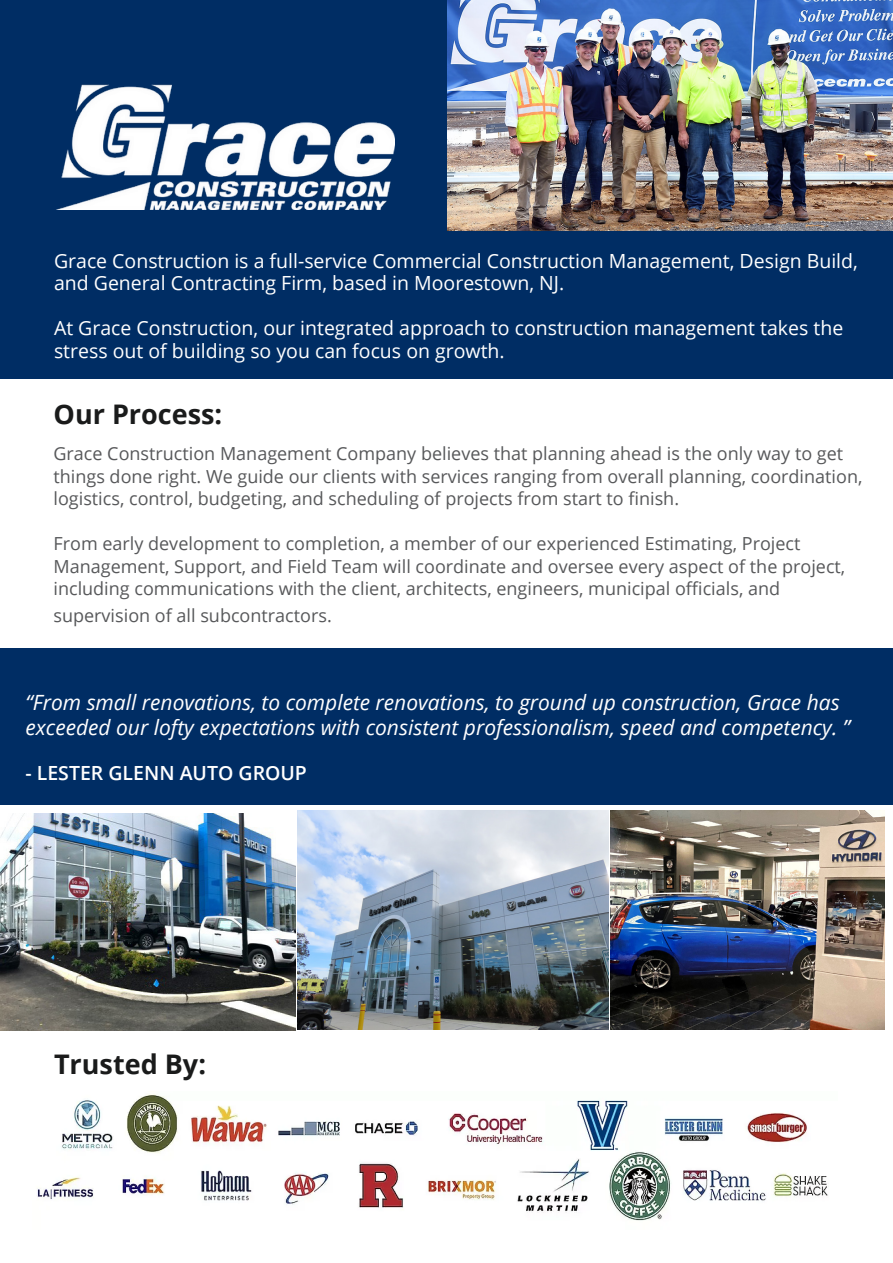
<style>
.page{position:relative;width:893px;height:1263px;background:#fff}
.page>*{position:absolute;margin:0;border:0;box-sizing:border-box;transform-origin:0 0}
.text_italic_bold__b{font:700 27px "Open Sans";color:#1a1b1b}
.t1{font:italic 21px/25.5px "Open Sans";color:#fff}
.t2{font:19.5px/22.5px "Open Sans";color:#fff}
.t3{font:600 19.5px "Open Sans";color:#fff}
.text_area__b{font:18px/22.5px "Open Sans";color:#57585a}
</style>
<div class="page">
<div style="left:0;top:0;width:893px;height:378px;background:#002d64"></div>
<img style="left:448px;top:0;width:445px;height:231px">
<img style="left:56px;top:84px;width:338px;height:126px">
<img style="left:37px;top:1094px;width:791px;height:127px">
<div style="left:0;top:648px;width:893px;height:157px;background:#002d64"></div>
<img style="left:0;top:813px;width:295px;height:217px">
<img style="left:298px;top:810px;width:310px;height:219px">
<img style="left:610px;top:810px;width:274px;height:219px">
<p class="t2" style="left:54px;top:249px;width:805px">Grace Construction is a full-service Commercial Construction Management, Design Build, and General Contracting Firm, based in Moorestown, NJ.</p>
<p class="t2" style="left:54px;top:317px;width:791px">At Grace Construction, our integrated approach to construction management takes the stress out of building so you can focus on growth.</p>
<p class="text_italic_bold__b" style="left:54px;top:395px;width:170px">Our Process:</p>
<p class="text_area__b" style="left:54px;top:442px;width:810px">Grace Construction Management Company believes that planning ahead is the only way to get things done right. We guide our clients with services ranging from overall planning, coordination, logistics, control, budgeting, and scheduling of projects from start to finish.</p>
<p class="text_area__b" style="left:54px;top:532px;width:793px">From early development to completion, a member of our experienced Estimating, Project<br>Management, Support, and Field Team will coordinate and oversee every aspect of the project, including communications with the client, architects, engineers, municipal officials, and</p>
<p class="text_area__b" style="left:54px;top:604px;width:280px">supervision of all subcontractors.</p>
<p class="t1" style="left:26px;top:689px;width:826px">“From small renovations, to complete renovations, to ground up construction, Grace has exceeded our lofty expectations with consistent professionalism, speed and competency. ”</p>
<p class="t3" style="left:26px;top:760px;width:283px">- LESTER GLENN AUTO GROUP</p>
<p class="text_italic_bold__b" style="left:54px;top:1045px;width:154px">Trusted By:</p>
</div>
